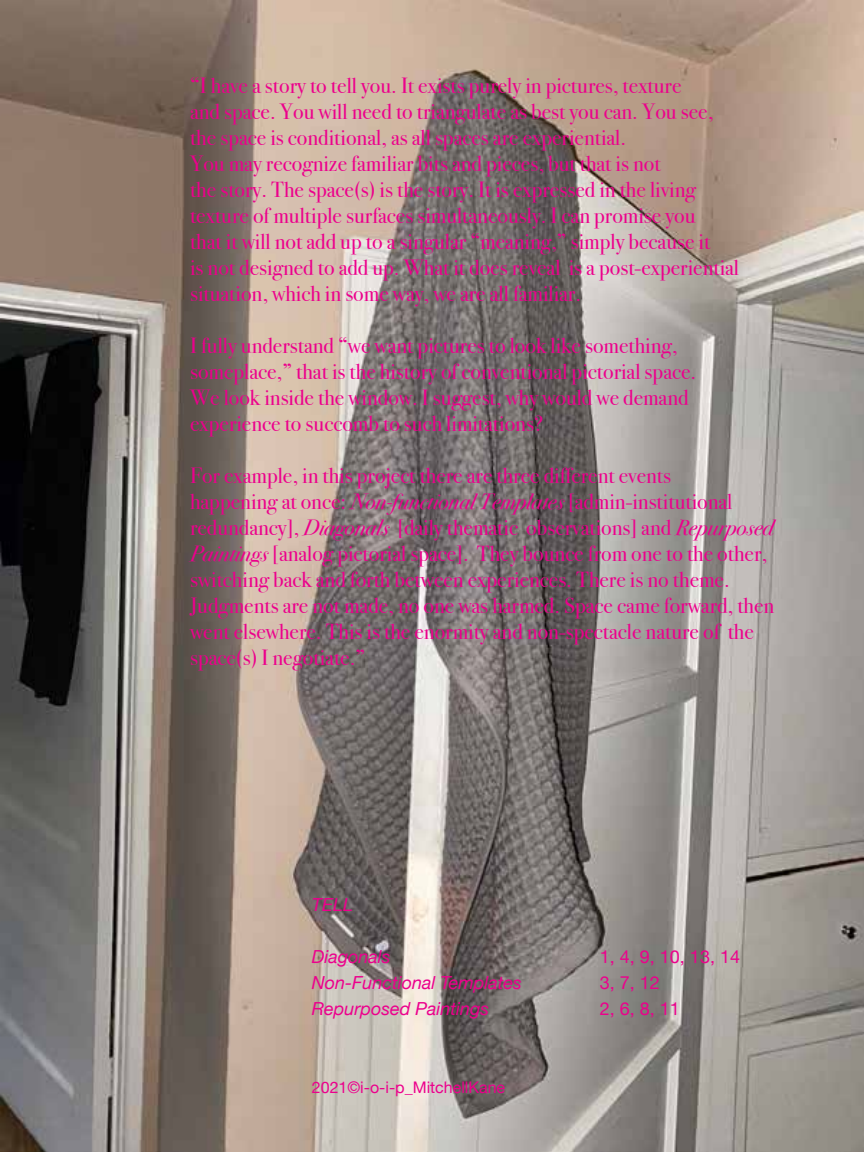
<style>
.page{position:relative;width:864px;height:1152px;background:#fff}
.page>*{position:absolute;margin:0;border:0;box-sizing:border-box;transform-origin:0 0}
.t1{font:22px/26px "Bodoni Svty Two ITCTT";color:#ec008c}
.t2{font:italic 18px "Helvetica Neue";color:#ec008c}
.t3{font:18px "Helvetica Neue";color:#ec008c}
.t4{font:16px "Helvetica Neue";color:#ec008c}
.s1{font-style:italic}
</style>
<div class="page">
<img style="left:0;top:0;width:864px;height:1152px">
<p class="t1" style="left:190px;top:70px;width:551px">“I have a story to tell you. It exists purely in pictures, texture<br>and space. You will need to triangulate as best you can. You see, the space is conditional, as all spaces are experiential.<br>You may recognize familiar bits and pieces, but that is not<br>the story. The space(s) is the story. It is expressed in the living texture of multiple surfaces simultaneously. I can promise you<br>that it will not add up to a singular “meaning,” simply because it<br>is not designed to add up. What it does reveal is a post-experiential situation, which in some way, we are all familiar.</p>
<p class="t1" style="left:190px;top:330px;width:508px">I fully understand “we want pictures to look like something, someplace,” that is the history of conventional pictorial space.<br>We look inside the window. I suggest, why would we demand experience to succomb to such limitations?</p>
<p class="t1" style="left:190px;top:460px;width:586px">For example, in this project there are three different events<br>happening at once: <span class="s1">Non-functional Templates</span> [admin-institutional redundancy], <span class="s1">Diagonals</span> [daily thematic observations] and <span class="s1">Repurposed Paintings</span> [analog pictorial space]. They bounce from one to the other, switching back and forth between experiences. There is no theme.<br>Judgments are not made, no one was harmed. Space came forward, then went elsewhere. This is the enormity and non-spectacle nature of the space(s) I negotiate.”</p>
<p class="t2" style="left:312px;top:891px;width:43px">TELL</p>
<p class="t2" style="left:312px;top:943px;width:80px">Diagonals</p>
<p class="t3" style="left:600px;top:943px;width:142px">1, 4, 9, 10, 13, 14</p>
<p class="t2" style="left:312px;top:969px;width:212px">Non-Functional Templates</p>
<p class="t3" style="left:600px;top:969px;width:62px">3, 7, 12</p>
<p class="t2" style="left:312px;top:995px;width:179px">Repurposed Paintings</p>
<p class="t3" style="left:600px;top:995px;width:82px">2, 6, 8, 11</p>
<p class="t4" style="left:312px;top:1075px;width:195px">2021©i-o-i-p_MitchellKane</p>
</div>
